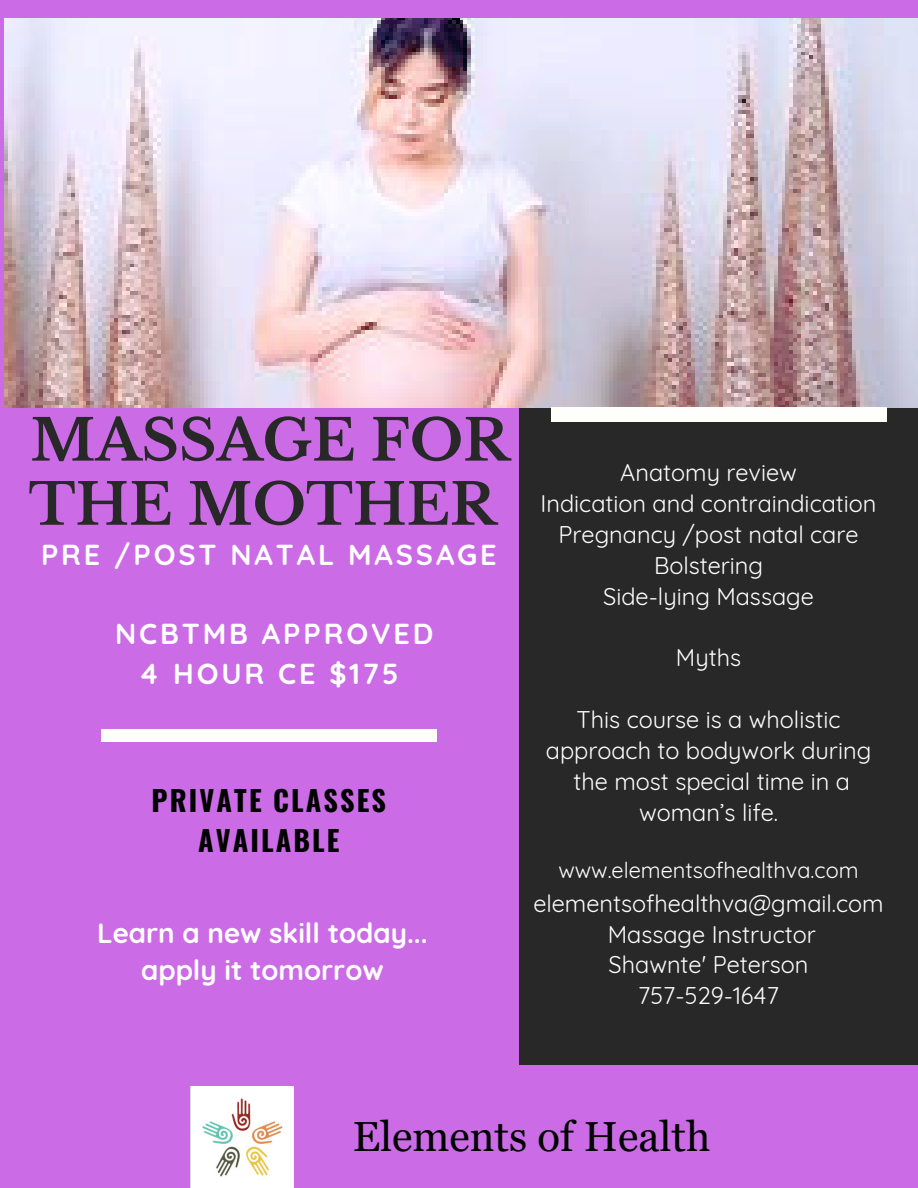
<style>
.page{position:relative;width:918px;height:1188px;background:#cb6ce6}
.page>*{position:absolute;margin:0;border:0;box-sizing:border-box;transform-origin:0 0}
.t1{font:700 56.7px/64.2px "Libre Baskerville";color:#282828}
.t2{font:42px "Georgia Pro";color:#000}
.t3{font:700 28.8px/39.3px "Quicksand";letter-spacing:.1em;color:#fff;text-align:center}
.t4{font:700 28.35px/40.3px "Oswald";letter-spacing:.075em;color:#000;text-align:center}
.t5{font:700 27.75px/37.5px "Quicksand";color:#fff;text-align:center}
.t6{font:23.55px/30.9px "Quicksand";color:#fff;text-align:center}
.t7{font:21.75px "Quicksand";color:#fff}
</style>
<div class="page">
<div style="left:519px;top:370px;width:399px;height:695px;background:#282828"></div>
<img style="left:5px;top:18px;width:913px;height:389px">
<div style="left:551px;top:407px;width:335px;height:15px;background:#fefefd"></div>
<div style="left:102px;top:729px;width:335px;height:12px;background:#fefefd"></div>
<img style="left:190px;top:1086px;width:104px;height:102px">
<h3 class="t1" style="left:29px;top:409px;width:482px">MASSAGE FOR<br>THE MOTHER</h3>
<h3 class="t3" style="left:41px;top:535px;width:457px">PRE /POST NATAL MASSAGE</h3>
<h4 class="t3" style="left:115px;top:614px;width:320px">NCBTMB APPROVED<br>4 HOUR CE $175</h4>
<p class="t4" style="left:152px;top:779px;width:236px">PRIVATE CLASSES<br>AVAILABLE</p>
<p class="t5" style="left:97px;top:913px;width:332px">Learn a new skill today... apply it tomorrow</p>
<p class="t6" style="left:620px;top:457px;width:178px">Anatomy review</p>
<p class="t6" style="left:541px;top:488px;width:338px">Indication and contraindication</p>
<p class="t6" style="left:559px;top:519px;width:302px">Pregnancy /post natal care</p>
<p class="t6" style="left:654px;top:549px;width:111px">Bolstering</p>
<p class="t6" style="left:603px;top:580px;width:212px">Side-lying Massage</p>
<p class="t6" style="left:676px;top:642px;width:67px">Myths</p>
<p class="t6" style="left:546px;top:704px;width:327px">This course is a wholistic approach to bodywork during</p>
<p class="t6" style="left:574px;top:766px;width:278px">the most special time in a woman’s life.</p>
<p class="t7" style="left:559px;top:857px;width:302px">www.elementsofhealthva.com</p>
<p class="t6" style="left:533px;top:887px;width:352px">elementsofhealthva@gmail.com</p>
<p class="t6" style="left:608px;top:918px;width:210px">Massage Instructor</p>
<h1 class="t6" style="left:609px;top:949px;width:201px">Shawnte' Peterson</h1>
<h3 class="t6" style="left:638px;top:980px;width:142px">757-529-1647</h3>
<h2 class="t2" style="left:353px;top:1112px;width:359px">Elements of Health</h2>
</div>
